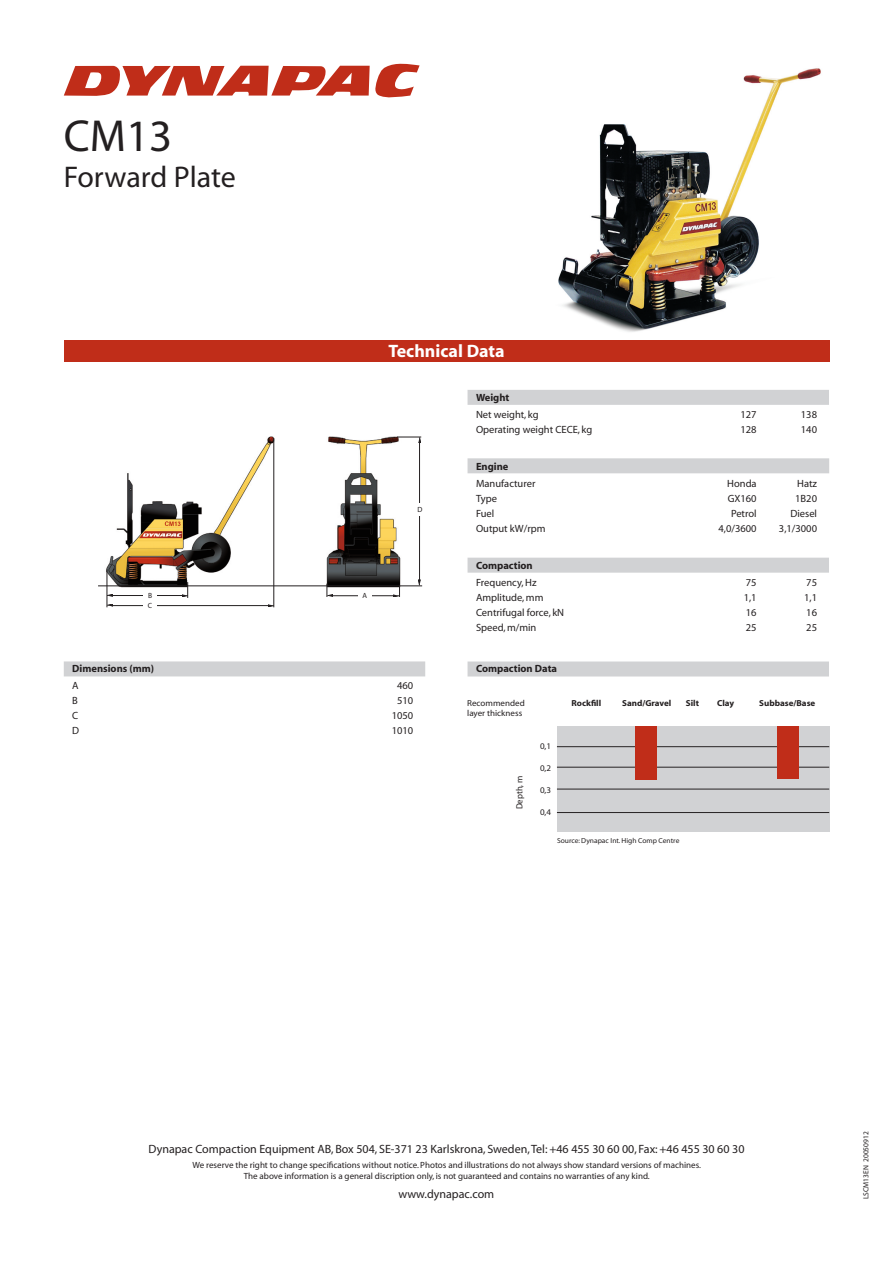
<style>
.page{position:relative;width:893px;height:1263px;background:#fff}
.page>*{position:absolute;margin:0;border:0;box-sizing:border-box;transform-origin:0 0}
.t1{font:45px "Myriad";color:#231f20}
.t2{font:30px "Myriad";letter-spacing:-.005em;color:#231f20}
.t3{font:700 18px "Myriad";color:#fff}
.t4{font:12px "Myriad";color:#231f20}
.t5{font:10.5px "Myriad";color:#231f20}
.t6{font:700 10.5px "Myriad";color:#231f20}
.t7{font:9px/10.8px "Myriad";color:#231f20;text-align:center}
.t8{font:700 8.7px "Myriad";color:#231f20}
.t9{font:8.7px/10.5px "Myriad";color:#231f20}
.t10{font:7.5px "Myriad";color:#231f20}
.t11{font:7.2px "Myriad";color:#231f20}
</style>
<div class="page">
<img style="left:98px;top:436px;width:311px;height:152px">
<img style="left:558px;top:68px;width:263px;height:264px">
<hr style="left:111px;top:605px;width:159px;height:1px;background:#231f20">
<div style="left:64px;top:340px;width:765px;height:21px;background:#c02d19"></div>
<div style="left:468px;top:458px;width:361px;height:15px;background:#d1d2d4"></div>
<div style="left:468px;top:558px;width:361px;height:15px;background:#d1d2d4"></div>
<div style="left:468px;top:390px;width:361px;height:15px;background:#d1d2d4"></div>
<svg style="left:64px;top:64px;width:356px;height:33px"></svg>
<div style="left:468px;top:661px;width:361px;height:15px;background:#d1d2d4"></div>
<div style="left:557px;top:726px;width:272px;height:106px;background:#d1d2d4"></div>
<hr style="left:557px;top:746px;width:272px;height:1px;background:#231f20">
<hr style="left:557px;top:767px;width:272px;height:1px;background:#231f20">
<hr style="left:557px;top:789px;width:272px;height:1px;background:#231f20">
<hr style="left:557px;top:812px;width:272px;height:1px;background:#231f20">
<div style="left:635px;top:726px;width:22px;height:53px;background:#c02d19"></div>
<div style="left:777px;top:726px;width:21px;height:52px;background:#c02d19"></div>
<svg style="left:394px;top:585px;width:6px;height:12px"></svg>
<svg style="left:327px;top:584px;width:6px;height:13px"></svg>
<hr style="left:332px;top:595px;width:63px;height:1px;background:#231f20">
<div style="left:358px;top:592px;width:14px;height:7px;background:#fff"></div>
<hr style="left:98px;top:586px;width:324px;height:1px;background:#231f20">
<svg style="left:397px;top:437px;width:24px;height:6px"></svg>
<hr style="left:419px;top:441px;width:1px;height:141px;background:#231f20">
<hr style="left:274px;top:438px;width:1px;height:169px;background:#231f20">
<hr style="left:111px;top:595px;width:73px;height:1px;background:#231f20">
<div style="left:143px;top:592px;width:14px;height:7px;background:#fff"></div>
<hr style="left:107px;top:569px;width:1px;height:38px;background:#231f20">
<svg style="left:182px;top:582px;width:6px;height:16px"></svg>
<div style="left:413px;top:503px;width:14px;height:12px;background:#fff"></div>
<svg style="left:268px;top:604px;width:6px;height:3px"></svg>
<div style="left:143px;top:602px;width:14px;height:7px;background:#fff"></div>
<div style="left:64px;top:661px;width:361px;height:15px;background:#d1d2d4"></div>
<h1 class="t1" style="left:64px;top:113px;width:110px">CM13</h1>
<h2 class="t2" style="left:64px;top:162px;width:174px">Forward Plate</h2>
<h3 class="t3" style="left:388px;top:342px;width:118px">Technical Data</h3>
<p class="t6" style="left:476px;top:392px;width:35px">Weight</p>
<p class="t5" style="left:476px;top:409px;width:64px">Net weight, kg</p>
<p class="t5" style="left:740px;top:409px;width:18px">127</p>
<p class="t5" style="left:801px;top:409px;width:18px">138</p>
<p class="t5" style="left:476px;top:424px;width:118px">Operating weight CECE, kg</p>
<p class="t5" style="left:740px;top:424px;width:18px">128</p>
<p class="t5" style="left:801px;top:424px;width:18px">140</p>
<p class="t6" style="left:476px;top:461px;width:34px">Engine</p>
<p class="t5" style="left:476px;top:478px;width:61px">Manufacturer</p>
<p class="t5" style="left:727px;top:478px;width:31px">Honda</p>
<p class="t5" style="left:797px;top:478px;width:21px">Hatz</p>
<p class="t5" style="left:476px;top:493px;width:22px">Type</p>
<p class="t5" style="left:728px;top:493px;width:30px">GX160</p>
<p class="t5" style="left:795px;top:493px;width:23px">1B20</p>
<p class="t5" style="left:476px;top:508px;width:20px">Fuel</p>
<p class="t5" style="left:731px;top:508px;width:27px">Petrol</p>
<p class="t5" style="left:790px;top:508px;width:28px">Diesel</p>
<p class="t5" style="left:476px;top:523px;width:71px">Output kW/rpm</p>
<p class="t5" style="left:719px;top:523px;width:40px">4,0/3600</p>
<p class="t5" style="left:779px;top:523px;width:40px">3,1/3000</p>
<p class="t6" style="left:476px;top:560px;width:58px">Compaction</p>
<p class="t5" style="left:476px;top:577px;width:62px">Frequency, Hz</p>
<p class="t5" style="left:746px;top:577px;width:12px">75</p>
<p class="t5" style="left:806px;top:577px;width:12px">75</p>
<p class="t5" style="left:476px;top:592px;width:69px">Amplitude, mm</p>
<p class="t5" style="left:744px;top:592px;width:14px">1,1</p>
<p class="t5" style="left:804px;top:592px;width:14px">1,1</p>
<p class="t5" style="left:476px;top:607px;width:90px">Centrifugal force, kN</p>
<p class="t5" style="left:746px;top:607px;width:12px">16</p>
<p class="t5" style="left:806px;top:607px;width:12px">16</p>
<p class="t5" style="left:476px;top:622px;width:62px">Speed, m/min</p>
<p class="t5" style="left:746px;top:622px;width:12px">25</p>
<p class="t5" style="left:806px;top:622px;width:12px">25</p>
<p class="t6" style="left:476px;top:663px;width:83px">Compaction Data</p>
<p class="t10" style="left:417px;top:506px;width:6px">D</p>
<p class="t10" style="left:148px;top:591px;width:6px">B</p>
<p class="t10" style="left:362px;top:592px;width:6px">A</p>
<p class="t10" style="left:148px;top:601px;width:6px">C</p>
<p class="t6" style="left:72px;top:663px;width:83px">Dimensions (mm)</p>
<p class="t5" style="left:72px;top:681px;width:8px">A</p>
<p class="t5" style="left:397px;top:681px;width:18px">460</p>
<p class="t5" style="left:72px;top:696px;width:7px">B</p>
<p class="t5" style="left:397px;top:696px;width:18px">510</p>
<p class="t5" style="left:72px;top:711px;width:8px">C</p>
<p class="t5" style="left:392px;top:711px;width:23px">1050</p>
<p class="t5" style="left:72px;top:726px;width:8px">D</p>
<p class="t5" style="left:392px;top:726px;width:23px">1010</p>
<p class="t9" style="left:467px;top:698px;width:59px">Recommended layer thickness</p>
<p class="t8" style="left:571px;top:699px;width:31px">Rockfill</p>
<p class="t8" style="left:622px;top:699px;width:51px">Sand/Gravel</p>
<p class="t8" style="left:686px;top:699px;width:15px">Silt</p>
<p class="t8" style="left:717px;top:699px;width:19px">Clay</p>
<p class="t8" style="left:759px;top:699px;width:58px">Subbase/Base</p>
<p class="t7" style="left:515px;top:809px;width:35px;rotate:-90deg">Depth, m</p>
<p class="t9" style="left:540px;top:742px;width:13px">0,1</p>
<p class="t9" style="left:540px;top:763px;width:13px">0,2</p>
<p class="t9" style="left:540px;top:785px;width:13px">0,3</p>
<p class="t9" style="left:540px;top:807px;width:13px">0,4</p>
<p class="t11" style="left:557px;top:837px;width:124px">Source: Dynapac Int. High Comp Centre</p>
<h3 class="t4" style="left:148px;top:1143px;width:598px">Dynapac Compaction Equipment AB, Box 504, SE-371 23 Karlskrona, Sweden, Tel: +46 455 30 60 00, Fax: +46 455 30 60 30</h3>
<p class="t7" style="left:192px;top:1160px;width:510px">We reserve the right to change specifications without notice. Photos and illustrations do not always show standard versions of machines.<br>The above information is a general discription only, is not guaranteed and contains no warranties of any kind.</p>
<h3 class="t4" style="left:399px;top:1188px;width:97px">www.dynapac.com</h3>
<p class="t10" style="left:862px;top:1199px;width:69px;rotate:-90deg">LSCM13EN 20050912</p>
</div>
